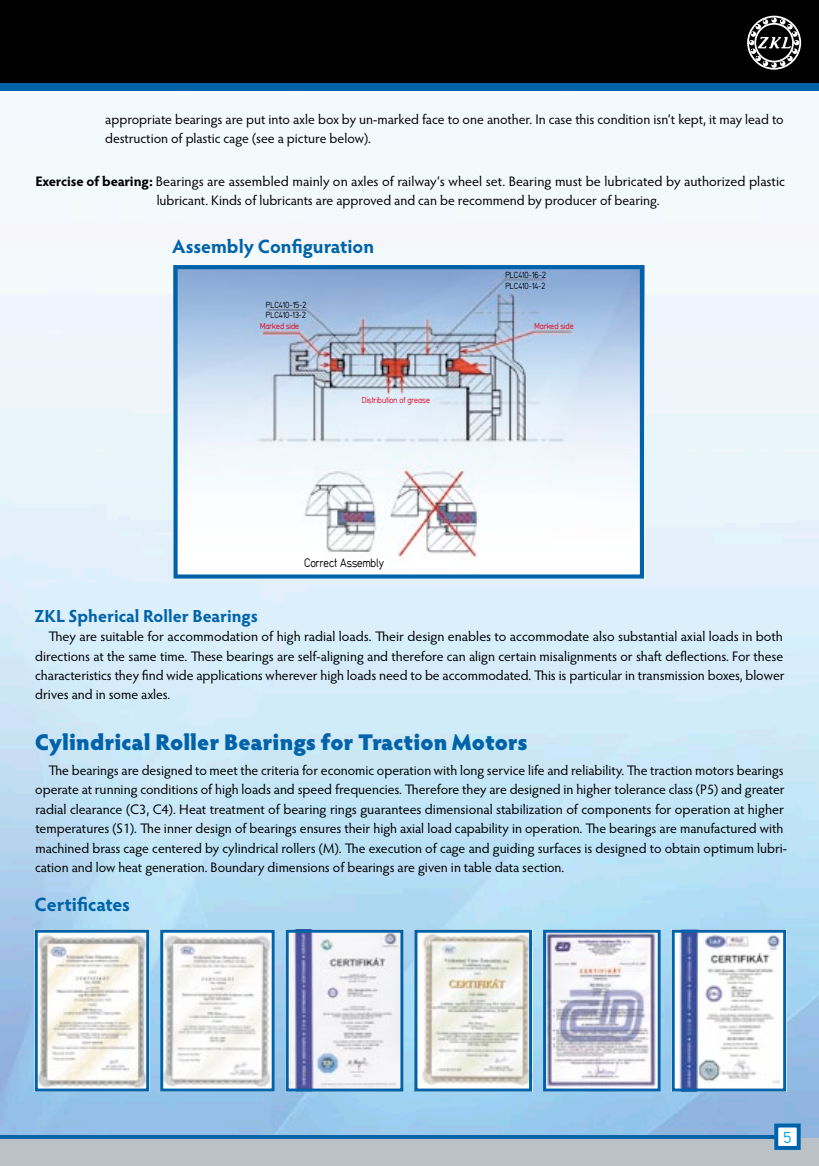
<style>
.page{position:relative;width:819px;height:1166px;background:#fff}
.page>*{position:absolute;margin:0;border:0;box-sizing:border-box;transform-origin:0 0}
.t1{font:900 22.75px "Hypatia Sans Pro";color:#0063aa}
.t2{font:700 19.25px "Hypatia Sans Pro";letter-spacing:-.005em;color:#0063aa}
.t3{font:700 17.5px "Hypatia Sans Pro";color:#0063aa}
.t4{font:15.4px "ZKL Technical CE";color:#00a5ea}
.t5{font:13.83px/19.4px "Hypatia Sans Pro";color:#000}
.t6{font:12.25px "ZKL Technical CE";color:#000;scale:.9 1}
.t7{font:8.75px "ZKL Technical CE";color:#000;scale:.9 1}
.t8{font:8.75px "ZKL Technical CE";color:#e5001a;scale:.9 1}
.s1{font-weight:700}
</style>
<div class="page">
<img style="left:0;top:91px;width:819px;height:1047px">
<div style="left:0;top:0;width:819px;height:83px;background:#000"></div>
<div style="left:0;top:83px;width:819px;height:8px;background:#0063aa"></div>
<div style="left:0;top:1138px;width:819px;height:28px;background:#bbc2c7"></div>
<svg style="left:0;top:1134px;width:774px;height:4px;fill:#0063aa"></svg>
<div style="left:774px;top:1123px;width:26px;height:27px;background:#fff;border:4px solid #0063aa"></div>
<svg style="left:747px;top:16px;width:54px;height:54px"></svg>
<img style="left:39px;top:933px;width:106px;height:154px">
<div style="left:35px;top:929px;width:114px;height:162px;border:3px solid #0063aa"></div>
<img style="left:164px;top:933px;width:107px;height:154px">
<div style="left:160px;top:929px;width:115px;height:162px;border:3px solid #0063aa"></div>
<img style="left:290px;top:933px;width:109px;height:154px">
<div style="left:286px;top:929px;width:117px;height:162px;border:3px solid #0063aa"></div>
<img style="left:418px;top:933px;width:110px;height:154px">
<div style="left:414px;top:929px;width:118px;height:162px;border:3px solid #0063aa"></div>
<img style="left:547px;top:933px;width:109px;height:154px">
<div style="left:543px;top:929px;width:117px;height:162px;border:3px solid #0063aa"></div>
<img style="left:675px;top:933px;width:107px;height:154px">
<div style="left:671px;top:929px;width:115px;height:162px;border:3px solid #0063aa"></div>
<img style="left:178px;top:270px;width:461px;height:303px">
<div style="left:173px;top:265px;width:471px;height:313px;border:4px solid #0063aa"></div>
<p class="t5" style="left:105px;top:109px;width:680px">appropriate bearings are put into axle box by un-marked face to one another. In case this condition isn’t kept, it may lead to destruction of plastic cage (see a picture below).</p>
<p class="t5" style="left:35px;top:171px;width:751px;text-align:center"><span class="s1">Exercise of bearing:</span> Bearings are assembled mainly on axles of railway‘s wheel set. Bearing must be lubricated by authorized plastic lubricant. Kinds of lubricants are approved and can be recommend by producer of bearing.</p>
<h2 class="t2" style="left:172px;top:233px;width:203px">Assembly Configuration</h2>
<p class="t7" style="left:266px;top:300px;width:46px">PLC410-15-2</p>
<p class="t7" style="left:266px;top:310px;width:46px">PLC410-13-2</p>
<p class="t8" style="left:260px;top:321px;width:45px">Marked side</p>
<p class="t8" style="left:362px;top:395px;width:77px">Distribution of grease</p>
<p class="t6" style="left:304px;top:556px;width:91px">Correct Assembly</p>
<p class="t7" style="left:505px;top:270px;width:46px">PLC410-16-2</p>
<p class="t7" style="left:505px;top:281px;width:46px">PLC410-14-2</p>
<p class="t8" style="left:534px;top:321px;width:45px">Marked side</p>
<p class="t3" style="left:35px;top:603px;width:225px">ZKL Spherical Roller Bearings</p>
<p class="t5" style="left:35px;top:626px;width:750px;text-indent:13px">They are suitable for accommodation of high radial loads. Their design enables to accommodate also substantial axial loads in both directions at the same time. These bearings are self-aligning and therefore can align certain misalignments or shaft deflections. For these characteristics they find wide applications wherever high loads need to be accommodated. This is particular in transmission boxes, blower drives and in some axles.</p>
<h1 class="t1" style="left:35px;top:725px;width:494px">Cylindrical Roller Bearings for Traction Motors</h1>
<p class="t5" style="left:35px;top:760px;width:753px;text-indent:13px">The bearings are designed to meet the criteria for economic operation with long service life and reliability. The traction motors bearings operate at running conditions of high loads and speed frequencies. Therefore they are designed in higher tolerance class (P5) and greater radial clearance (C3, C4). Heat treatment of bearing rings guarantees dimensional stabilization of components for operation at higher temperatures (S1). The inner design of bearings ensures their high axial load capability in operation. The bearings are manufactured with machined brass cage centered by cylindrical rollers (M). The execution of cage and guiding surfaces is designed to obtain optimum lubri&shy;cation and low heat generation. Boundary dimensions of bearings are given in table data section.</p>
<h2 class="t2" style="left:35px;top:890px;width:97px">Certificates</h2>
<p class="t4" style="left:783px;top:1128px;width:10px">5</p>
</div>
